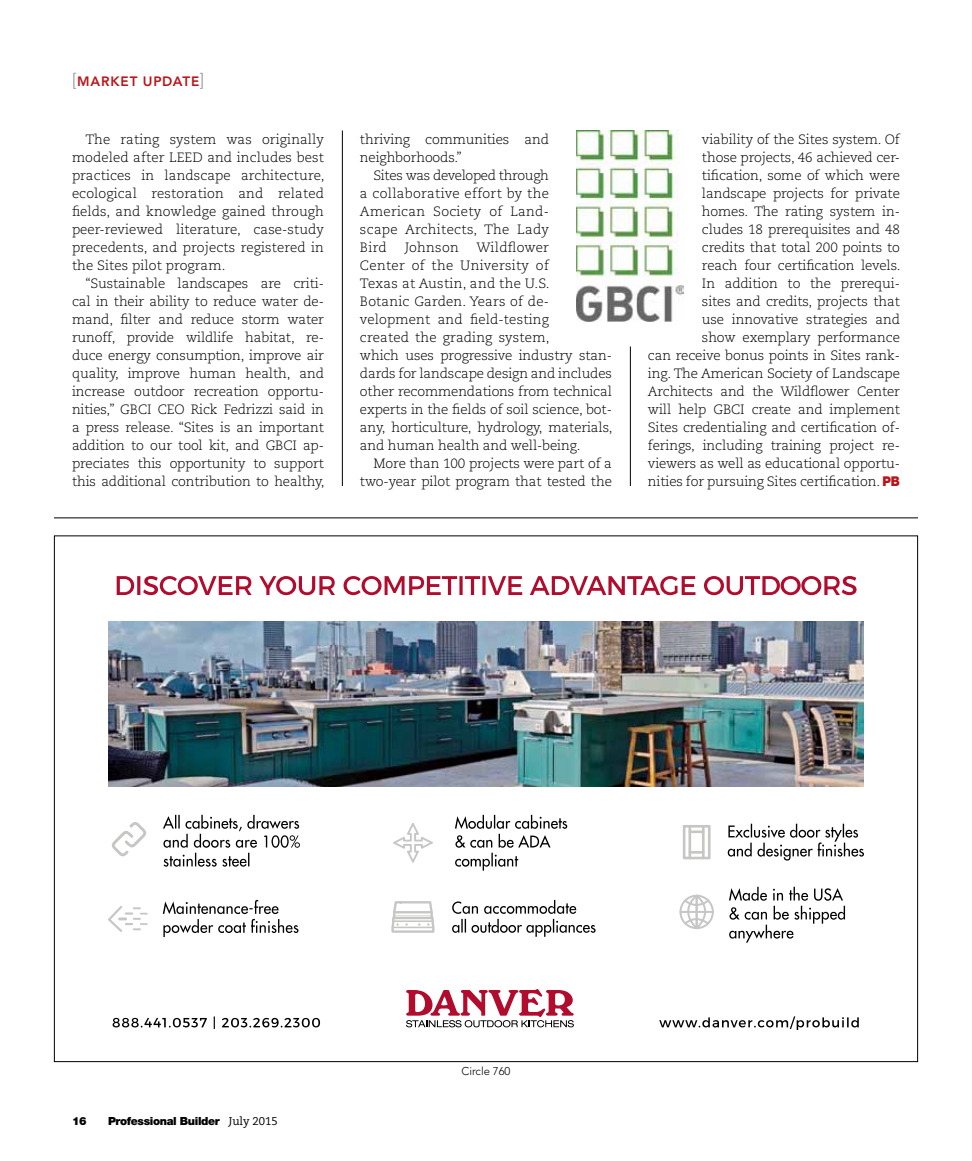
<style>
.page{position:relative;width:972px;height:1161px;background:#fff}
.page>*{position:absolute;margin:0;border:0;box-sizing:border-box;transform-origin:0 0}
.t1{font:300 13.5px/18px "Caecilia LT Std";letter-spacing:-.01em;color:#000;text-align:justify}
.t2{font:300 13.5px/18px "Caecilia LT Std";letter-spacing:.02em;color:#000}
.t3{font:800 13.5px "Avenir LT Std";letter-spacing:.06em;color:#ba141a}
.t4{font:900 11.25px "Helvetica Neue LT Std";letter-spacing:-.03em;color:#000}
.t5{font:300 11.25px "Avenir LT Std";color:#000}
.s1{font-weight:300;font-size:18px;color:#939598}
.s2{font-family:"Helvetica Neue LT Std";font-weight:900;color:#ba141a}
.s3{font-family:"Caecilia LT Std";font-weight:400}
</style>
<div class="page">
<hr style="left:630px;top:346px;width:1px;height:140px;background:#000">
<hr style="left:342px;top:130px;width:1px;height:356px;background:#000">
<svg style="left:112px;top:822px;width:34px;height:34px"></svg>
<svg style="left:391px;top:901px;width:44px;height:32px"></svg>
<svg style="left:683px;top:825px;width:28px;height:34px"></svg>
<svg style="left:393px;top:823px;width:40px;height:40px"></svg>
<svg style="left:108px;top:906px;width:40px;height:26px"></svg>
<svg style="left:680px;top:895px;width:34px;height:34px"></svg>
<svg style="left:163px;top:815px;width:137px;height:52px"></svg>
<svg style="left:728px;top:824px;width:136px;height:37px"></svg>
<svg style="left:452px;top:900px;width:144px;height:37px"></svg>
<svg style="left:729px;top:887px;width:116px;height:56px"></svg>
<svg style="left:455px;top:815px;width:112px;height:56px"></svg>
<svg style="left:163px;top:900px;width:136px;height:37px"></svg>
<img style="left:108px;top:621px;width:756px;height:165px">
<svg style="left:406px;top:989px;width:168px;height:38px"></svg>
<svg style="left:659px;top:1016px;width:200px;height:14px"></svg>
<svg style="left:113px;top:1016px;width:207px;height:13px"></svg>
<svg style="left:117px;top:576px;width:740px;height:19px"></svg>
<hr style="left:54px;top:518px;width:864px;height:1px;background:#000">
<img style="left:576px;top:130px;width:108px;height:192px">
<p class="t3" style="left:72px;top:74px;width:134px"><span class="s1">[</span>MARKET UPDATE<span class="s1">]</span></p>
<p class="t1" style="left:72px;top:131px;width:254px;text-indent:14px">The rating system was originally modeled after LEED and includes best practices in landscape architecture, ecological restoration and related fields, and knowledge gained through peer-reviewed literature, case-study precedents, and projects registered in the Sites pilot program.</p>
<p class="t1" style="left:72px;top:275px;width:254px;text-indent:14px">“Sustainable landscapes are criti&shy;cal in their ability to reduce water de&shy;mand, filter and reduce storm water runoff, provide wildlife habitat, re&shy;duce energy consumption, improve air quality, improve human health, and increase outdoor recreation opportu&shy;nities,” GBCI CEO Rick Fedrizzi said in a press release. “Sites is an important addition to our tool kit, and GBCI ap&shy;preciates this opportunity to support this additional contribution to healthy,</p>
<p class="t1" style="left:360px;top:131px;width:191px">thriving communities and neighborhoods.”</p>
<p class="t2" style="left:360px;top:167px;width:191px;text-indent:14px">Sites was developed through a collaborative effort by the<br>American Society of Land&shy;scape Architects, The Lady<br>Bird</p>
<p class="t1" style="left:360px;top:239px;width:254px;text-align:left;text-indent:117px">Wildflower<br>Center of the University of<br>Texas at Austin, and the U.S.<br>Botanic Garden. Years of de&shy;velopment and field-testing<br>created the grading system,<br>which uses progressive industry stan&shy;dards for landscape design and includes other recommendations from technical experts in the fields of soil science, bot&shy;any, horticulture, hydrology, materials, and human health and well-being.</p>
<p class="t1" style="left:360px;top:455px;width:254px;text-align:right">More than 100 projects were part of a two-year pilot program that tested the</p>
<p class="t2" style="left:405px;top:239px;width:55px">Johnson</p>
<p class="t1" style="left:648px;top:131px;width:254px;text-align:right">viability of the Sites system. Of<br>those projects, 46 achieved cer&shy;tification, some of which were landscape projects for private<br>homes. The rating system in-<br>cludes 18 prerequisites and 48<br>credits that total 200 points to<br>reach four certification levels.<br>In addition to the prerequi-<br>sites and credits, projects that<br>use innovative strategies and<br>show exemplary performance<br>can receive bonus points in Sites rank&shy;ing. The American Society of Landscape Architects and the Wildflower Center will help GBCI create and implement Sites credentialing and certification of&shy;ferings, including training project re&shy;viewers as well as educational opportu&shy;nities for pursuing Sites certification. <span class="s2">PB</span></p>
<p class="t4" style="left:72px;top:1114px;width:16px">16</p>
<p class="t4" style="left:108px;top:1114px;width:171px">Professional Builder <span class="s3">July 2015</span></p>
<p class="t5" style="left:461px;top:1065px;width:51px">Circle 760</p>
</div>
